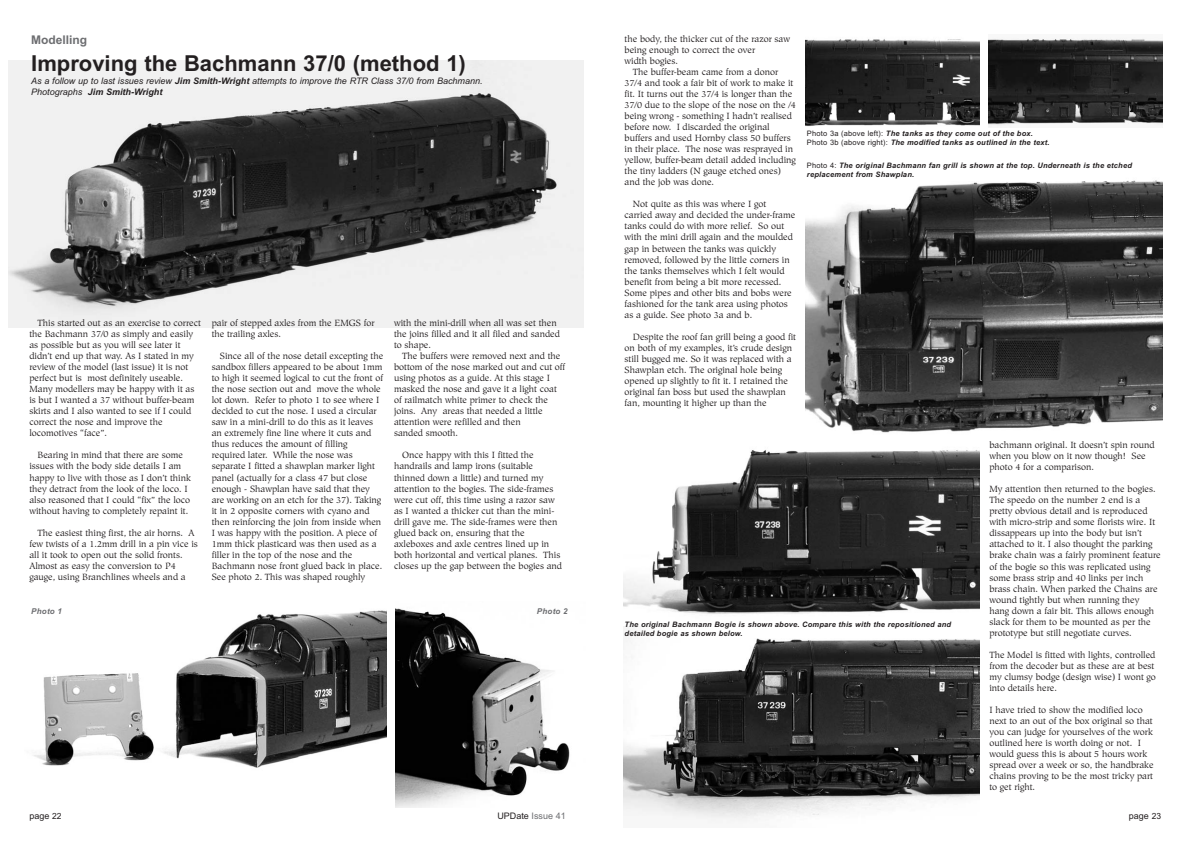
<style>
.page{position:relative;width:1190px;height:841px;background:#fff}
.page>*{position:absolute;margin:0;border:0;box-sizing:border-box;transform-origin:0 0}
.t1{font:700 22px "Arial";color:#231f20}
.t2{font:700 12px "Arial";color:#6c6d70}
.t3{font:9px/11px "Hiroshige";color:#231f20}
.t4{font:italic 9px/10.8px "Arial";color:#231f20}
.t5{font:9px "Arial";color:#6c6d70}
.t6{font:9px "Arial";color:#231f20}
.t7{font:italic 700 8px "Arial";letter-spacing:.025em;color:#6c6d70}
.t8{font:italic 700 7.5px/9px "Arial";letter-spacing:.025em;color:#231f20}
.s1{font-weight:700}
.s2{font-weight:400;font-style:normal}
.s3{font-size:8.5px}
.s4{color:#231f20}
</style>
<div class="page">
<img style="left:33px;top:610px;width:353px;height:158px">
<img style="left:8px;top:60px;width:575px;height:267px">
<img style="left:395px;top:608px;width:175px;height:200px">
<img style="left:624px;top:626px;width:356px;height:195px">
<img style="left:806px;top:39px;width:174px;height:87px">
<img style="left:988px;top:38px;width:174px;height:89px">
<img style="left:806px;top:180px;width:356px;height:253px">
<img style="left:624px;top:450px;width:356px;height:164px">
<h2 class="t2" style="left:31px;top:35px;width:58px">Modelling</h2>
<h1 class="t1" style="left:31px;top:56px;width:436px">Improving the Bachmann 37/0 (method 1)</h1>
<p class="t4" style="left:31px;top:77px;width:453px">As a follow up to last issues review <span class="s1">Jim Smith-Wright</span> attempts to improve the RTR Class 37/0 from Bachmann.<br>Photographs <span class="s1">Jim Smith-Wright</span></p>
<p class="t3" style="left:29px;top:318px;width:173px;text-indent:8px">This started out as an exercise to correct the Bachmann 37/0 as simply and easily as possible but as you will see later it didn’t end up that way. As I stated in my review of the model (last issue) it is not perfect but is most definitely useable.<br>Many modellers may be happy with it as is but I wanted a 37 without buffer-beam skirts and I also wanted to see if I could correct the nose and improve the locomotives “face”.</p>
<p class="t3" style="left:29px;top:451px;width:163px;text-indent:8px">Bearing in mind that there are some issues with the body side details I am happy to live with those as I don’t think they detract from the look of the loco. I also reasoned that I could “fix” the loco without having to completely repaint it.</p>
<p class="t3" style="left:29px;top:528px;width:170px;text-indent:8px">The easiest thing first, the air horns. A few twists of a 1.2mm drill in a pin vice is all it took to open out the solid fronts.<br>Almost as easy the conversion to P4 gauge, using Branchlines wheels and a</p>
<p class="t7" style="left:31px;top:608px;width:32px">Photo 1</p>
<p class="t3" style="left:212px;top:318px;width:164px">pair of stepped axles from the EMGS for the trailing axles.</p>
<p class="t3" style="left:212px;top:351px;width:173px;text-indent:8px">Since all of the nose detail excepting the sandbox fillers appeared to be about 1mm to high it seemed logical to cut the front of the nose section out and move the whole lot down. Refer to photo 1 to see where I decided to cut the nose. I used a circular saw in a mini-drill to do this as it leaves an extremely fine line where it cuts and thus reduces the amount of filling required later. While the nose was separate I fitted a shawplan marker light panel (actually for a class 47 but close enough - Shawplan have said that they are working on an etch for the 37). Taking it in 2 opposite corners with cyano and then reinforcing the join from inside when I was happy with the position. A piece of 1mm thick plasticard was then used as a filler in the top of the nose and the Bachmann nose front glued back in place.<br>See photo 2. This was shaped roughly</p>
<p class="t3" style="left:394px;top:318px;width:167px">with the mini-drill when all was set then the joins filled and it all filed and sanded to shape.</p>
<p class="t3" style="left:394px;top:351px;width:173px;text-indent:8px">The buffers were removed next and the bottom of the nose marked out and cut off using photos as a guide. At this stage I masked the nose and gave it a light coat of railmatch white primer to check the joins. Any areas that needed a little attention were refilled and then<br>sanded smooth.</p>
<p class="t3" style="left:394px;top:451px;width:170px;text-indent:8px">Once happy with this I fitted the handrails and lamp irons (suitable thinned down a little) and turned my attention to the bogies. The side-frames were cut off, this time using a razor saw as I wanted a thicker cut than the mini&shy;drill gave me. The side-frames were then glued back on, ensuring that the axleboxes and axle centres lined up in both horizontal and vertical planes. This closes up the gap between the bogies and</p>
<p class="t7" style="left:537px;top:608px;width:32px">Photo 2</p>
<p class="t3" style="left:625px;top:34px;width:167px">the body, the thicker cut of the razor saw being enough to correct the over<br>width bogies.</p>
<p class="t3" style="left:625px;top:67px;width:173px;text-indent:8px">The buffer-beam came from a donor 37/4 and took a fair bit of work to make it fit. It turns out the 37/4 is longer than the 37/0 due to the slope of the nose on the /4 being wrong - something I hadn’t realised before now. I discarded the original buffers and used Hornby class 50 buffers in their place. The nose was resprayed in yellow, buffer-beam detail added including the tiny ladders (N gauge etched ones) and the job was done.</p>
<p class="t3" style="left:625px;top:200px;width:172px;text-indent:8px">Not quite as this was where I got carried away and decided the under-frame tanks could do with more relief. So out with the mini drill again and the moulded gap in between the tanks was quickly removed, followed by the little corners in the tanks themselves which I felt would benefit from being a bit more recessed.<br>Some pipes and other bits and bobs were fashioned for the tank area using photos as a guide. See photo 3a and b.</p>
<p class="t3" style="left:625px;top:332px;width:173px;text-indent:8px">Despite the roof fan grill being a good fit on both of my examples, it’s crude design still bugged me. So it was replaced with a Shawplan etch. The original hole being opened up slightly to fit it. I retained the original fan boss but used the shawplan fan, mounting it higher up than the</p>
<p class="t8" style="left:807px;top:130px;width:244px"><span class="s2">Photo 3a (above left):</span> The tanks as they come out of the box.<br><span class="s2">Photo 3b (above right):</span> The modified tanks as outlined in the text.</p>
<p class="t8" style="left:807px;top:162px;width:326px"><span class="s2">Photo 4:</span> The original Bachmann fan grill is shown at the top. Underneath is the etched replacement from Shawplan.</p>
<p class="t8" style="left:625px;top:621px;width:328px">The original Bachmann Bogie is shown above. Compare this with the repositioned and detailed bogie as shown below.</p>
<p class="t3" style="left:989px;top:440px;width:167px">bachmann original. It doesn’t spin round when you blow on it now though! See photo 4 for a comparison.</p>
<p class="t3" style="left:989px;top:485px;width:173px">My attention then returned to the bogies.<br>The speedo on the number 2 end is a pretty obvious detail and is reproduced with micro-strip and some florists wire. It dissappears up into the body but isn’t attached to it. I also thought the parking brake chain was a fairly prominent feature of the bogie so this was replicated using some brass strip and 40 links per inch brass chain. When parked the Chains are wound tightly but when running they hang down a fair bit. This allows enough slack for them to be mounted as per the prototype but still negotiate curves.</p>
<p class="t3" style="left:989px;top:650px;width:168px">The Model is fitted with lights, controlled from the decoder but as these are at best my clumsy bodge (design wise) I wont go into details here.</p>
<p class="t3" style="left:989px;top:705px;width:166px">I have tried to show the modified loco next to an out of the box original so that you can judge for yourselves of the work outlined here is worth doing or not. I would guess this is about 5 hours work spread over a week or so, the handbrake chains proving to be the most tricky part to get right.</p>
<p class="t6" style="left:29px;top:813px;width:34px">page <span class="s3">22</span></p>
<p class="t5" style="left:497px;top:813px;width:70px"><span class="s4">UPDate</span> Issue 41</p>
<p class="t6" style="left:1129px;top:813px;width:34px">page <span class="s3">23</span></p>
</div>
